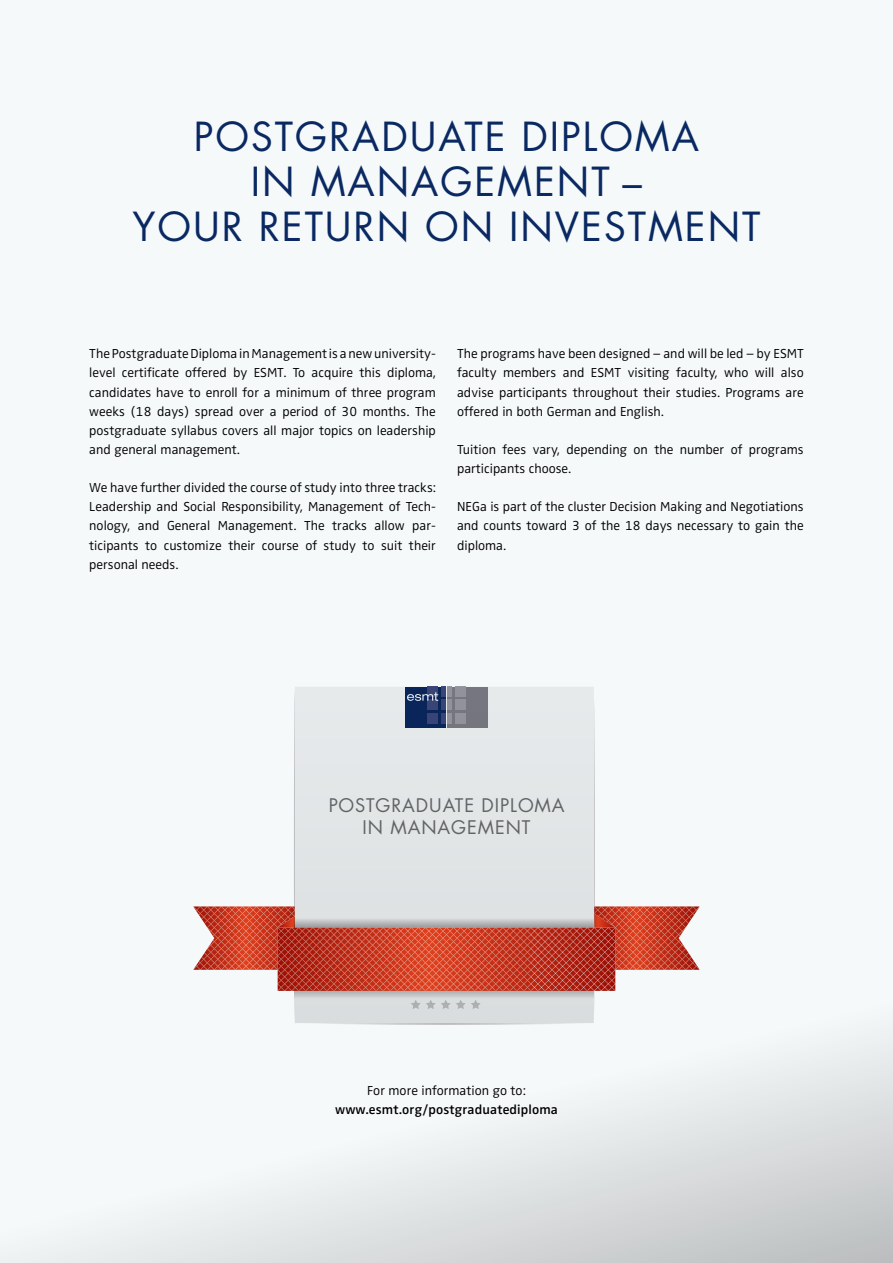
<style>
.page{position:relative;width:893px;height:1263px;background:#f6f9fa}
.page>*{position:absolute;margin:0;border:0;box-sizing:border-box;transform-origin:0 0}
.t1{font:39px/45px "Futura Std";letter-spacing:.05em;color:#0a2962;text-align:center}
.t2{font:18.3px/22.6px "Futura Std";letter-spacing:.05em;color:#6f6f6e;text-align:center}
.t3{font:300 13.5px/19.2px "Zwo OT";color:#000;text-align:justify}
.t4{font:600 13.5px "Zwo OT";letter-spacing:.01em;color:#000}
</style>
<div class="page">
<svg style="left:43px;top:969px;width:850px;height:294px"></svg>
<div style="left:406px;top:687px;width:40px;height:40px;background:#09255a"></div>
<div style="left:427px;top:687px;width:10px;height:10px;background:#394477"></div>
<div style="left:441px;top:687px;width:5px;height:10px;background:#394477"></div>
<div style="left:447px;top:687px;width:40px;height:40px;background:#75767f"></div>
<div style="left:455px;top:687px;width:11px;height:10px;background:#91929b"></div>
<div style="left:447px;top:687px;width:5px;height:10px;background:#91929b"></div>
<svg style="left:193px;top:688px;width:506px;height:337px"></svg>
<h1 class="t1" style="left:132px;top:115px;width:630px">POSTGRADUATE DIPLOMA<br>IN MANAGEMENT –<br>YOUR RETURN ON INVESTMENT</h1>
<p class="t3" style="left:89px;top:344px;width:348px">The Postgraduate Diploma in Management is a new university&shy;level certificate offered by ESMT. To acquire this diploma, candidates have to enroll for a minimum of three program weeks (18 days) spread over a period of 30 months. The postgraduate syllabus covers all major topics on leadership and general management.</p>
<p class="t3" style="left:89px;top:478px;width:348px">We have further divided the course of study into three tracks:<br>Leadership and Social Responsibility, Management of Tech&shy;nology, and General Management. The tracks allow par&shy;ticipants to customize their course of study to suit their personal needs.</p>
<p class="t3" style="left:457px;top:344px;width:348px">The programs have been designed – and will be led – by ESMT faculty members and ESMT visiting faculty, who will also advise participants throughout their studies. Programs are offered in both German and English.</p>
<p class="t3" style="left:457px;top:440px;width:348px">Tuition fees vary, depending on the number of programs participants choose.</p>
<p class="t3" style="left:457px;top:497px;width:348px">NEGa is part of the cluster Decision Making and Negotiations and counts toward 3 of the 18 days necessary to gain the diploma.</p>
<h2 class="t2" style="left:328px;top:794px;width:238px">POSTGRADUATE DIPLOMA<br>IN MANAGEMENT</h2>
<p class="t3" style="left:367px;top:1081px;width:160px">For more information go to:</p>
<p class="t4" style="left:335px;top:1102px;width:224px">www.esmt.org/postgraduatediploma</p>
</div>
